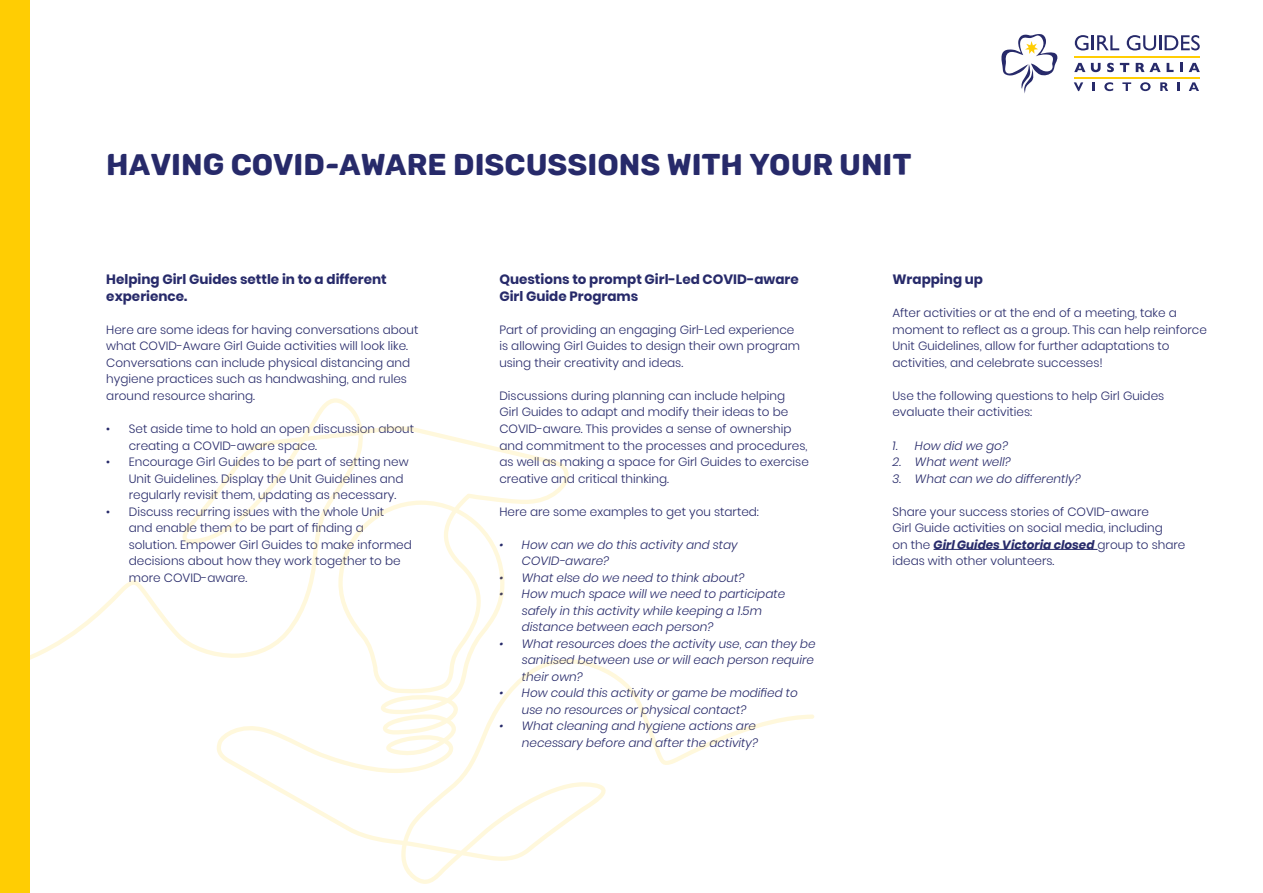
<style>
.page{position:relative;width:1263px;height:893px;background:#fff}
.page>*{position:absolute;margin:0;border:0;box-sizing:border-box;transform-origin:0 0}
.t1{font:700 30px "Cunia";color:#272a6a}
.t2{font:700 13.5px/16.5px "Poppins";color:#272a6a}
.t3{font:300 12px/16.5px "Poppins";color:#272a6a}
.t4{font:italic 300 12px/16.5px "Poppins";color:#272a6a}
.s1{font-weight:700;font-style:italic}
</style>
<div class="page">
<hr style="left:933px;top:549px;width:164px;height:1px;background:#272a6a">
<hr style="left:1074px;top:56px;width:126px;height:1px;background:#ffcd03">
<hr style="left:1074px;top:78px;width:126px;height:1px;background:#ffcd03">
<svg style="left:1075px;top:35px;width:13px;height:15px"></svg>
<hr style="left:1091px;top:35px;width:3px;height:15px;background:#272a6a">
<svg style="left:1097px;top:35px;width:22px;height:15px"></svg>
<svg style="left:1127px;top:35px;width:73px;height:15px"></svg>
<svg style="left:1074px;top:63px;width:11px;height:9px"></svg>
<svg style="left:1091px;top:63px;width:9px;height:9px"></svg>
<svg style="left:1107px;top:63px;width:7px;height:9px"></svg>
<svg style="left:1120px;top:63px;width:9px;height:9px"></svg>
<svg style="left:1136px;top:63px;width:37px;height:9px"></svg>
<svg style="left:1180px;top:63px;width:3px;height:9px"></svg>
<svg style="left:1189px;top:63px;width:11px;height:9px"></svg>
<svg style="left:1001px;top:34px;width:57px;height:59px"></svg>
<svg style="left:1074px;top:82px;width:9px;height:9px"></svg>
<svg style="left:1092px;top:82px;width:3px;height:9px"></svg>
<svg style="left:1104px;top:82px;width:9px;height:9px"></svg>
<svg style="left:1122px;top:82px;width:9px;height:9px"></svg>
<svg style="left:1140px;top:82px;width:10px;height:9px"></svg>
<svg style="left:1160px;top:82px;width:8px;height:9px"></svg>
<svg style="left:1177px;top:82px;width:2px;height:9px"></svg>
<svg style="left:1189px;top:82px;width:10px;height:9px"></svg>
<div style="left:0;top:0;width:29px;height:893px;background:#ffcd03"></div>
<svg style="left:29px;top:397px;width:785px;height:487px"></svg>
<h1 class="t1" style="left:106px;top:147px;width:807px">HAVING COVID-AWARE DISCUSSIONS WITH YOUR UNIT</h1>
<p class="t2" style="left:106px;top:272px;width:282px">Helping Girl Guides settle in to a different experience.</p>
<p class="t3" style="left:106px;top:322px;width:314px">Here are some ideas for having conversations about what COVID-Aware Girl Guide activities will look like.<br>Conversations can include physical distancing and hygiene practices such as handwashing, and rules around resource sharing.</p>
<p class="t3" style="left:129px;top:421px;width:287px;text-indent:-22px">• Set aside time to hold an open discussion about creating a COVID-aware space.</p>
<p class="t3" style="left:129px;top:454px;width:281px;text-indent:-22px">• Encourage Girl Guides to be part of setting new<br>Unit Guidelines. Display the Unit Guidelines and regularly revisit them, updating as necessary.</p>
<p class="t3" style="left:129px;top:503px;width:285px;text-indent:-22px">• Discuss recurring issues with the whole Unit<br>and enable them to be part of finding a solution. Empower Girl Guides to make informed decisions about how they work together to be more COVID-aware.</p>
<p class="t2" style="left:499px;top:272px;width:301px">Questions to prompt Girl-Led COVID-aware<br>Girl Guide Programs</p>
<p class="t3" style="left:499px;top:322px;width:302px">Part of providing an engaging Girl-Led experience is allowing Girl Guides to design their own program using their creativity and ideas.</p>
<p class="t3" style="left:499px;top:388px;width:311px">Discussions during planning can include helping<br>Girl Guides to adapt and modify their ideas to be COVID-aware. This provides a sense of ownership and commitment to the processes and procedures, as well as making a space for Girl Guides to exercise creative and critical thinking.</p>
<p class="t3" style="left:499px;top:503px;width:261px">Here are some examples to get you started:</p>
<p class="t4" style="left:522px;top:536px;width:217px;text-indent:-22px">• How can we do this activity and stay<br>COVID-aware?</p>
<p class="t4" style="left:499px;top:569px;width:246px">• What else do we need to think about?</p>
<p class="t4" style="left:522px;top:586px;width:265px;text-indent:-22px">• How much space will we need to participate safely in this activity while keeping a 1.5m distance between each person?</p>
<p class="t4" style="left:522px;top:635px;width:295px;text-indent:-22px">• What resources does the activity use, can they be sanitised between use or will each person require their own?</p>
<p class="t4" style="left:522px;top:685px;width:278px;text-indent:-22px">• How could this activity or game be modified to use no resources or physical contact?</p>
<p class="t4" style="left:499px;top:718px;width:260px;text-align:right">• What cleaning and hygiene actions are necessary before and after the activity?</p>
<p class="t2" style="left:892px;top:272px;width:92px">Wrapping up</p>
<p class="t3" style="left:892px;top:305px;width:316px">After activities or at the end of a meeting, take a moment to reflect as a group. This can help reinforce Unit Guidelines, allow for further adaptations to activities, and celebrate successes!</p>
<p class="t3" style="left:892px;top:388px;width:273px">Use the following questions to help Girl Guides evaluate their activities:</p>
<p class="t4" style="left:892px;top:437px;width:117px">1. How did we go?</p>
<p class="t4" style="left:892px;top:454px;width:120px">2. What went well?</p>
<p class="t4" style="left:892px;top:470px;width:190px">3. What can we do differently?</p>
<p class="t3" style="left:892px;top:503px;width:294px">Share your success stories of COVID-aware<br>Girl Guide activities on social media, including<br>on the <span class="s1">Girl Guides Victoria closed</span> group to share ideas with other volunteers.</p>
</div>
